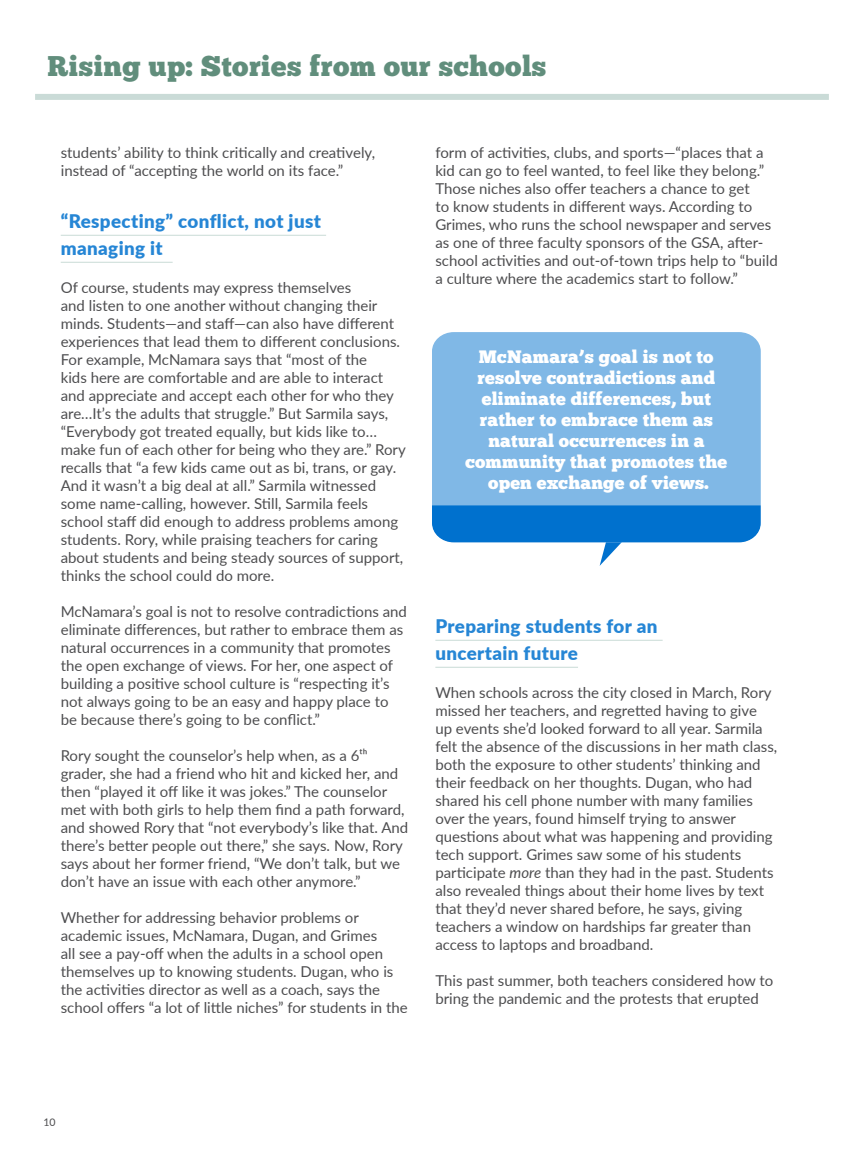
<style>
.page{position:relative;width:864px;height:1161px;background:#fff}
.page>*{position:absolute;margin:0;border:0;box-sizing:border-box;transform-origin:0 0}
.t1{font:28.5px "Chunk Five";letter-spacing:.015em;color:#618e7c}
.t2{font:900 18.75px/27px "Lato";letter-spacing:.02em;color:#2686d5}
.t3{font:18px/21px "Chunk Five";letter-spacing:.01em;color:#fff;text-align:center}
.t4{font:15px/18px "Lato";color:#4d4d4f}
.t5{font:10.5px "Lato";color:#4d4d4f}
.s1{font-style:italic}
</style>
<div class="page">
<hr style="left:61px;top:235px;width:265px;height:1px;background:#cadbd7">
<hr style="left:61px;top:262px;width:112px;height:1px;background:#cadbd7">
<hr style="left:435px;top:640px;width:228px;height:1px;background:#cadbd7">
<hr style="left:435px;top:667px;width:143px;height:1px;background:#cadbd7">
<div style="left:35px;top:94px;width:794px;height:6px;background:#cadbd7"></div>
<div style="left:432px;top:332px;width:329px;height:173px;background:#80b8e6"></div>
<svg style="left:432px;top:505px;width:329px;height:61px"></svg>
<h1 class="t1" style="left:48px;top:49px;width:500px">Rising up: Stories from our schools</h1>
<p class="t4" style="left:61px;top:143px;width:316px">students’ ability to think critically and creatively, instead of “accepting the world on its face.”</p>
<p class="t2" style="left:61px;top:207px;width:262px">“Respecting” conflict, not just managing it</p>
<p class="t4" style="left:61px;top:278px;width:347px">Of course, students may express themselves<br>and listen to one another without changing their minds. Students—and staff—can also have different experiences that lead them to different conclusions.<br>For example, McNamara says that “most of the<br>kids here are comfortable and are able to interact and appreciate and accept each other for who they are…It’s the adults that struggle.” But Sarmila says, “Everybody got treated equally, but kids like to… make fun of each other for being who they are.” Rory recalls that “a few kids came out as bi, trans, or gay.<br>And it wasn’t a big deal at all.” Sarmila witnessed some name-calling, however. Still, Sarmila feels school staff did enough to address problems among students. Rory, while praising teachers for caring about students and being steady sources of support, thinks the school could do more.</p>
<p class="t4" style="left:61px;top:602px;width:348px">McNamara’s goal is not to resolve contradictions and eliminate differences, but rather to embrace them as natural occurrences in a community that promotes the open exchange of views. For her, one aspect of building a positive school culture is “respecting it’s not always going to be an easy and happy place to be because there’s going to be conflict.”</p>
<p class="t4" style="left:61px;top:746px;width:349px">Rory sought the counselor’s help when, as a 6th grader, she had a friend who hit and kicked her, and then “played it off like it was jokes.” The counselor met with both girls to help them find a path forward, and showed Rory that “not everybody’s like that. And there’s better people out there,” she says. Now, Rory says about her former friend, “We don’t talk, but we don’t have an issue with each other anymore.”</p>
<p class="t4" style="left:61px;top:908px;width:349px">Whether for addressing behavior problems or academic issues, McNamara, Dugan, and Grimes<br>all see a pay-off when the adults in a school open themselves up to knowing students. Dugan, who is the activities director as well as a coach, says the school offers “a lot of little niches” for students in the</p>
<p class="t4" style="left:435px;top:143px;width:344px">form of activities, clubs, and sports—“places that a kid can go to feel wanted, to feel like they belong.” Those niches also offer teachers a chance to get<br>to know students in different ways. According to Grimes, who runs the school newspaper and serves as one of three faculty sponsors of the GSA, after&shy;school activities and out-of-town trips help to “build a culture where the academics start to follow.”</p>
<p class="t3" style="left:465px;top:346px;width:264px">McNamara’s goal is not to resolve contradictions and eliminate differences, but rather to embrace them as natural occurrences in a community that promotes the open exchange of views.</p>
<p class="t2" style="left:435px;top:612px;width:224px">Preparing students for an uncertain future</p>
<p class="t4" style="left:435px;top:683px;width:344px">When schools across the city closed in March, Rory missed her teachers, and regretted having to give up events she’d looked forward to all year. Sarmila felt the absence of the discussions in her math class, both the exposure to other students’ thinking and their feedback on her thoughts. Dugan, who had shared his cell phone number with many families over the years, found himself trying to answer questions about what was happening and providing tech support. Grimes saw some of his students participate <span class="s1">more</span> than they had in the past. Students also revealed things about their home lives by text that they’d never shared before, he says, giving teachers a window on hardships far greater than access to laptops and broadband.</p>
<p class="t4" style="left:435px;top:971px;width:339px">This past summer, both teachers considered how to bring the pandemic and the protests that erupted</p>
<p class="t5" style="left:44px;top:1115px;width:14px">10</p>
</div>
